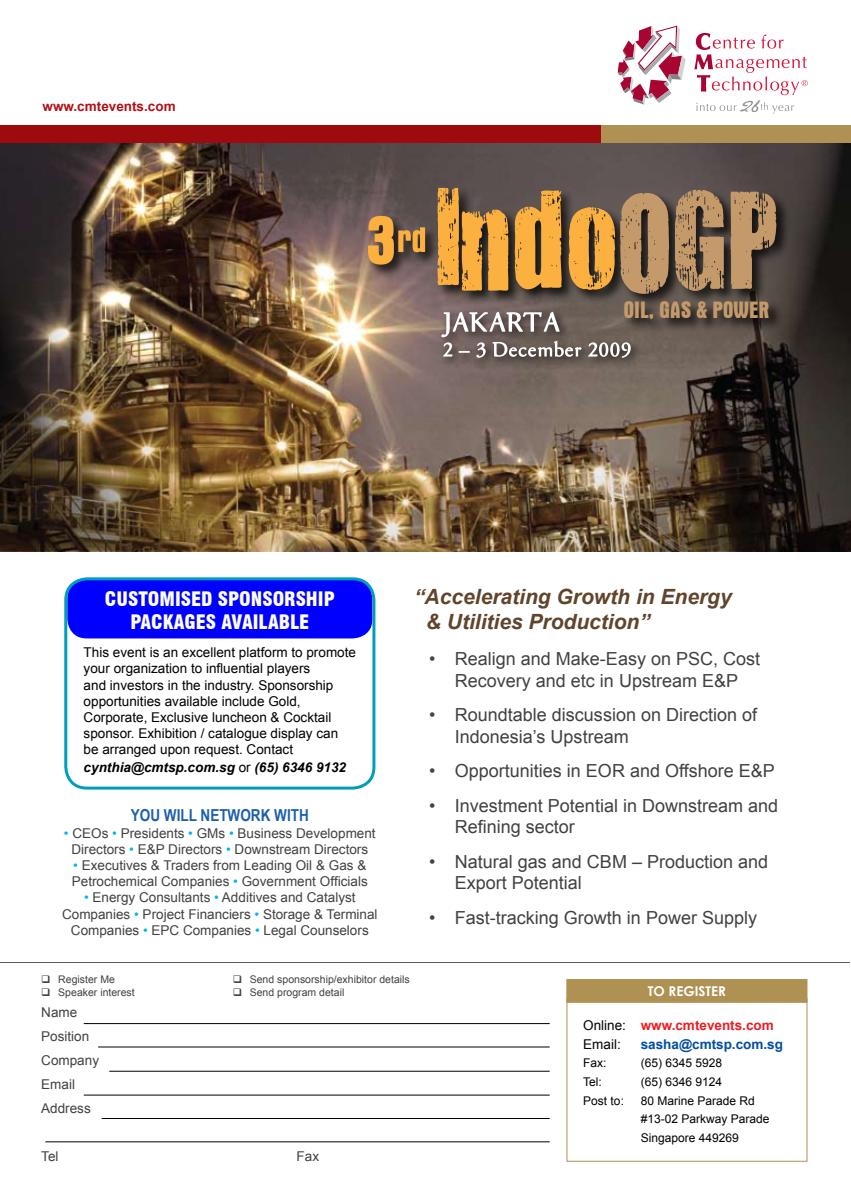
<style>
.page{position:relative;width:851px;height:1191px;background:#fff}
.page>*{position:absolute;margin:0;border:0;box-sizing:border-box;transform-origin:0 0}
.t1{font:700 condensed 23.85px "Aurora BT";color:#c49a6b}
.t2{font:italic 700 21px/25.2px "Arial";color:#60442b}
.t3{font:900 condensed 19.5px/23.4px "Swiss 721 BT";color:#fff;text-align:center}
.t4{font:18px/21.6px "Arial";color:#414142}
.t5{font:700 16.5px "Arial Narrow";color:#1c60ab}
.t6{font:13.5px/24px "Arial";color:#414142}
.t7{font:13.5px/16.4px "Arial";color:#000}
.t8{font:700 13.5px/18.6px "Arial";color:#ed1c24}
.t9{font:700 13.5px "Arial";color:#034ea2}
.t10{font:700 13.5px "Arial";color:#b01116}
.t11{font:700 13.5px "Century Gothic";color:#fff}
.t12{font:12px/18.6px "Arial";color:#000}
.t13{font:10.5px "Arial";color:#414142}
.s1{font-weight:700;font-style:italic}
.s2{color:#00b3f0}
.s3{font-weight:400;color:#000}
</style>
<div class="page">
<img style="left:0;top:142px;width:850px;height:409px">
<hr style="left:0;top:962px;width:849px;height:1px;background:#58595b">
<div style="left:566px;top:979px;width:241px;height:23px;background:#ae9153"></div>
<hr style="left:84px;top:1023px;width:465px;height:1px;background:#000">
<hr style="left:98px;top:1046px;width:451px;height:1px;background:#000">
<hr style="left:109px;top:1071px;width:440px;height:1px;background:#000">
<hr style="left:84px;top:1094px;width:465px;height:1px;background:#000">
<hr style="left:102px;top:1118px;width:447px;height:1px;background:#000">
<hr style="left:45px;top:1141px;width:504px;height:1px;background:#000">
<svg style="left:617px;top:26px;width:68px;height:79px"></svg>
<svg style="left:694px;top:33px;width:113px;height:81px"></svg>
<div style="left:0;top:125px;width:639px;height:17px;background:#9e0b0f"></div>
<div style="left:601px;top:125px;width:249px;height:17px;background:#ae9153"></div>
<div style="left:66px;top:578px;width:308px;height:62px;background:#00f;border-radius:21px"></div>
<div style="left:64px;top:576px;width:311px;height:65px;border:3px solid #fff;border-radius:21px"></div>
<div style="left:64px;top:577px;width:311px;height:212px;border:3px solid #009ebb;border-radius:21px"></div>
<div style="left:436px;top:307px;width:212px;height:69px;background:#000;opacity:.75"></div>
<svg style="left:441px;top:340px;width:189px;height:18px"></svg>
<div style="left:366px;top:186px;width:430px;height:154px;background:#000;opacity:.75"></div>
<svg style="left:437px;top:188px;width:71px;height:103px;background:#bd893e"></svg>
<svg style="left:514px;top:190px;width:47px;height:99px;background:#ce943e"></svg>
<svg style="left:568px;top:193px;width:101px;height:101px;background:#a7804d"></svg>
<svg style="left:675px;top:190px;width:48px;height:101px;background:#9c7c5a"></svg>
<svg style="left:730px;top:192px;width:46px;height:97px;background:#957757"></svg>
<svg style="left:368px;top:216px;width:57px;height:49px;background:#a47943"></svg>
<p class="t10" style="left:43px;top:97px;width:135px">www.cmtevents.com</p>
<h1 class="t1" style="left:623px;top:296px;width:147px">OIL, GAS &amp; POWER</h1>
<h3 class="t3" style="left:105px;top:587px;width:231px">CUSTOMISED SPONSORSHIP<br>PACKAGES AVAILABLE</h3>
<p class="t7" style="left:84px;top:644px;width:274px">This event is an excellent platform to promote your organization to influential players<br>and investors in the industry. Sponsorship opportunities available include Gold, Corporate, Exclusive luncheon &amp; Cocktail sponsor. Exhibition / catalogue display can be arranged upon request. Contact <span class="s1">cynthia@cmtsp.com.sg</span> or <span class="s1">(65) 6346 9132</span></p>
<p class="t5" style="left:131px;top:803px;width:179px">YOU WILL NETWORK WITH</p>
<p class="t6" style="left:64px;top:825px;width:313px;line-height:16.2px;text-align:center"><span class="s2">•</span> CEOs <span class="s2">•</span> Presidents <span class="s2">•</span> GMs <span class="s2">•</span> Business Development<br>Directors <span class="s2">•</span> E&amp;P Directors <span class="s2">•</span> Downstream Directors</p>
<p class="t6" style="left:72px;top:857px;width:297px;line-height:16.2px"><span class="s2">•</span> Executives &amp; Traders from Leading Oil &amp; Gas &amp;<br>Petrochemical Companies <span class="s2">•</span> Government Officials</p>
<p class="t6" style="left:62px;top:889px;width:317px;line-height:16.2px;text-align:center"><span class="s2">•</span> Energy Consultants <span class="s2">•</span> Additives and Catalyst<br>Companies <span class="s2">•</span> Project Financiers <span class="s2">•</span> Storage &amp; Terminal<br>Companies <span class="s2">•</span> EPC Companies <span class="s2">•</span> Legal Counselors</p>
<h2 class="t2" style="left:426px;top:585px;width:307px;text-indent:-12px">“Accelerating Growth in Energy &amp; Utilities Production”</h2>
<h3 class="t4" style="left:429px;top:648px;width:332px;text-align:center">• Realign and Make-Easy on PSC, Cost<br>Recovery and etc in Upstream E&amp;P</h3>
<h3 class="t4" style="left:455px;top:704px;width:304px;text-indent:-26px">• Roundtable discussion on Direction of<br>Indonesia’s Upstream</h3>
<h3 class="t4" style="left:429px;top:760px;width:347px">• Opportunities in EOR and Offshore E&amp;P</h3>
<h3 class="t4" style="left:455px;top:794px;width:325px;text-indent:-26px">• Investment Potential in Downstream and<br>Refining sector</h3>
<h3 class="t4" style="left:455px;top:850px;width:315px;text-indent:-26px">• Natural gas and CBM – Production and<br>Export Potential</h3>
<h3 class="t4" style="left:429px;top:906px;width:329px">• Fast-tracking Growth in Power Supply</h3>
<p class="t13" style="left:41px;top:972px;width:75px">❑ Register Me</p>
<p class="t13" style="left:233px;top:972px;width:178px">❑ Send sponsorship/exhibitor details</p>
<p class="t13" style="left:41px;top:985px;width:95px">❑ Speaker interest</p>
<p class="t13" style="left:233px;top:985px;width:113px">❑ Send program detail</p>
<p class="t6" style="left:41px;top:1000px;width:59px">Name<br>Position<br>Company<br>Email<br>Address</p>
<p class="t6" style="left:41px;top:1144px;width:19px">Tel</p>
<p class="t6" style="left:296px;top:1144px;width:24px">Fax</p>
<p class="t11" style="left:647px;top:980px;width:80px">TO REGISTER</p>
<p class="t8" style="left:583px;top:1016px;width:192px"><span class="s3">Online:</span> www.cmtevents.com<br><span class="s3">Email:</span></p>
<p class="t9" style="left:640px;top:1035px;width:144px">sasha@cmtsp.com.sg</p>
<p class="t12" style="left:583px;top:1054px;width:25px">Fax:</p>
<p class="t12" style="left:640px;top:1054px;width:83px">(65) 6345 5928</p>
<p class="t12" style="left:583px;top:1072px;width:20px">Tel:</p>
<p class="t12" style="left:640px;top:1072px;width:83px">(65) 6346 9124</p>
<p class="t12" style="left:583px;top:1091px;width:42px">Post to:</p>
<p class="t12" style="left:640px;top:1091px;width:130px">80 Marine Parade Rd #13-02 Parkway Parade<br>Singapore 449269</p>
</div>
